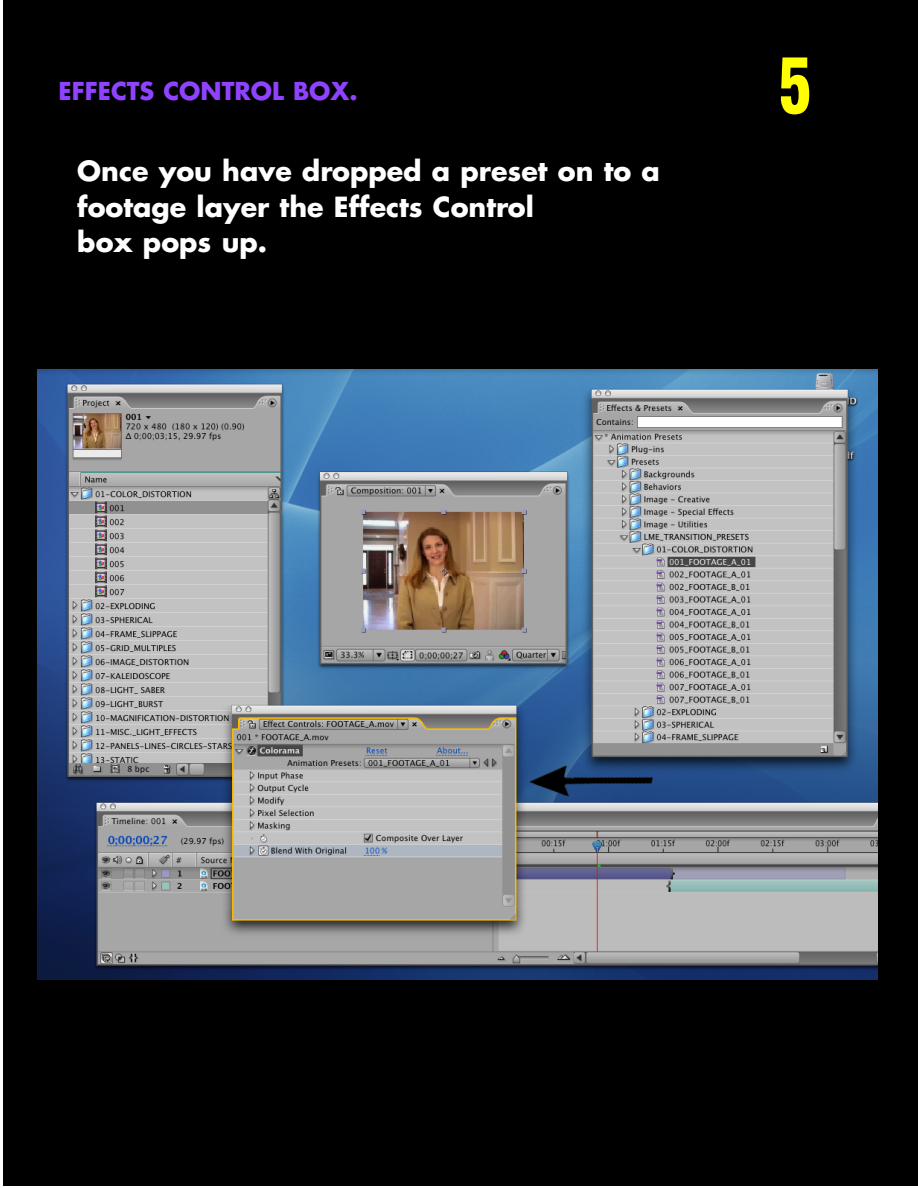
<style>
.page{position:relative;width:918px;height:1188px;background:#fff}
.page>*{position:absolute;margin:0;border:0;box-sizing:border-box;transform-origin:0 0}
.t1{font:900 condensed 75.75px "Helvetica";color:#ff0;scale:.84 1}
.t2{font:700 27px/35.2px "Futura";color:#fff}
.t3{font:700 24px "Futura";color:#8f42ff}
</style>
<div class="page">
<div style="left:3px;top:0;width:915px;height:1186px;background:#000"></div>
<img style="left:38px;top:369px;width:840px;height:611px">
<p class="t3" style="left:59px;top:80px;width:301px">EFFECTS CONTROL BOX.</p>
<p class="t2" style="left:77px;top:156px;width:584px">Once you have dropped a preset on to a footage layer the Effects Control<br>box pops up.</p>
<h1 class="t1" style="left:779px;top:43px;width:40px">5</h1>
</div>
